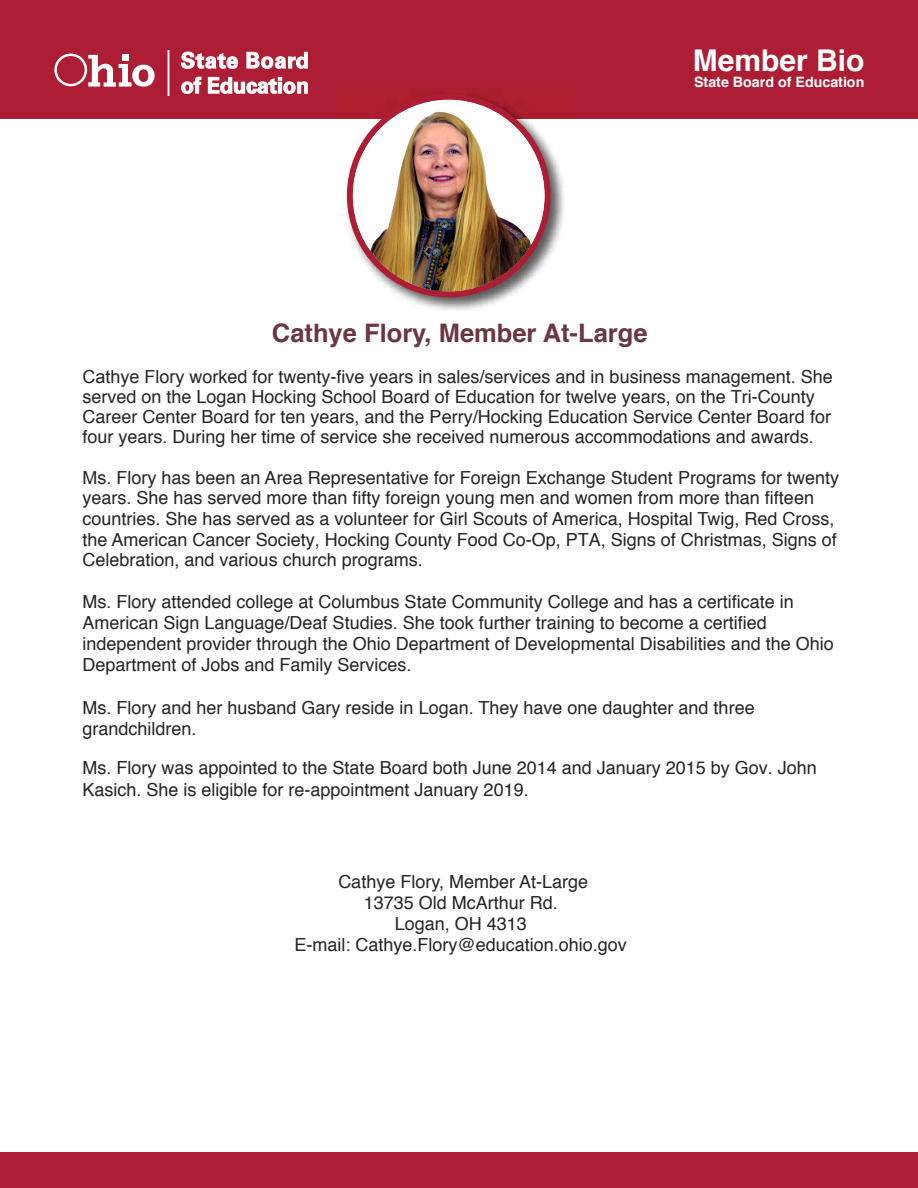
<style>
.page{position:relative;width:918px;height:1188px;background:#fff}
.page>*{position:absolute;margin:0;border:0;box-sizing:border-box;transform-origin:0 0}
.t1{font:700 30px "Helvetica";color:#fff}
.t2{font:700 25.5px "Helvetica";color:#6a3642}
.t3{font:18px/21px "Helvetica";color:#252425}
.t4{font:700 14.25px "Helvetica";color:#fff}
.s1{font-family:"Arial"}
</style>
<div class="page">
<div style="left:0;top:1152px;width:918px;height:36px;background:#ad1e34"></div>
<div style="left:0;top:0;width:918px;height:118px;background:#ad1e34"></div>
<svg style="left:88px;top:55px;width:67px;height:32px"></svg>
<div style="left:54px;top:54px;width:33px;height:32px;border:2px solid #fff;border-radius:50%"></div>
<hr style="left:168px;top:50px;width:1px;height:46px;background:#fff">
<svg style="left:181px;top:52px;width:57px;height:17px"></svg>
<svg style="left:247px;top:52px;width:61px;height:17px"></svg>
<svg style="left:181px;top:77px;width:20px;height:17px"></svg>
<svg style="left:208px;top:77px;width:100px;height:17px"></svg>
<img style="left:340px;top:93px;width:230px;height:217px">
<svg style="left:347px;top:94px;width:204px;height:203px"></svg>
<img style="left:353px;top:100px;width:192px;height:191px;border-radius:96px">
<p class="t1" style="left:693px;top:36px;width:173px">Member Bio</p>
<p class="t4" style="left:694px;top:70px;width:172px">State Board of Education</p>
<p class="t2" style="left:272px;top:313px;width:377px">Cathye Flory, Member At-Large</p>
<p class="t3" style="left:82px;top:367px;width:752px;line-height:20px"><span class="s1">Cathye Flory</span> worked for twenty-five years in sales/services and in business management. She served on the Logan Hocking School Board of Education for twelve years, on the Tri-County Career Center Board for ten years, and the Perry/Hocking Education Service Center Board for four years. During her time of service she received numerous accommodations and awards.</p>
<p class="t3" style="left:82px;top:467px;width:758px"><span class="s1">Ms. Flory</span> has been an Area Representative for Foreign Exchange Student Programs for twenty years. She has served more than fifty foreign young men and women from more than fifteen countries. She has served as a volunteer for Girl Scouts of America, Hospital Twig, Red Cross, the American Cancer Society, Hocking County Food Co-Op, PTA, Signs of Christmas, Signs of Celebration, and various church programs.</p>
<p class="t3" style="left:83px;top:592px;width:753px">Ms. Flory attended college at Columbus State Community College and has a certificate in American Sign Language/Deaf Studies. She took further training to become a certified independent provider through the Ohio Department of Developmental Disabilities and the Ohio Department of Jobs and Family Services.</p>
<p class="t3" style="left:83px;top:698px;width:674px">Ms. Flory and her husband Gary reside in Logan. They have one daughter and three grandchildren.</p>
<p class="t3" style="left:83px;top:758px;width:736px;line-height:21.6px">Ms. Flory was appointed to the State Board both June 2014 and January 2015 by Gov. John<br>Kasich. She is eligible for re-appointment January 2019.</p>
<p class="t3" style="left:295px;top:871px;width:334px;text-align:center">Cathye Flory, Member At-Large<br>13735 Old McArthur Rd.<br>Logan, OH 4313<br>E-mail: Cathye.Flory@education.ohio.gov</p>
</div>
